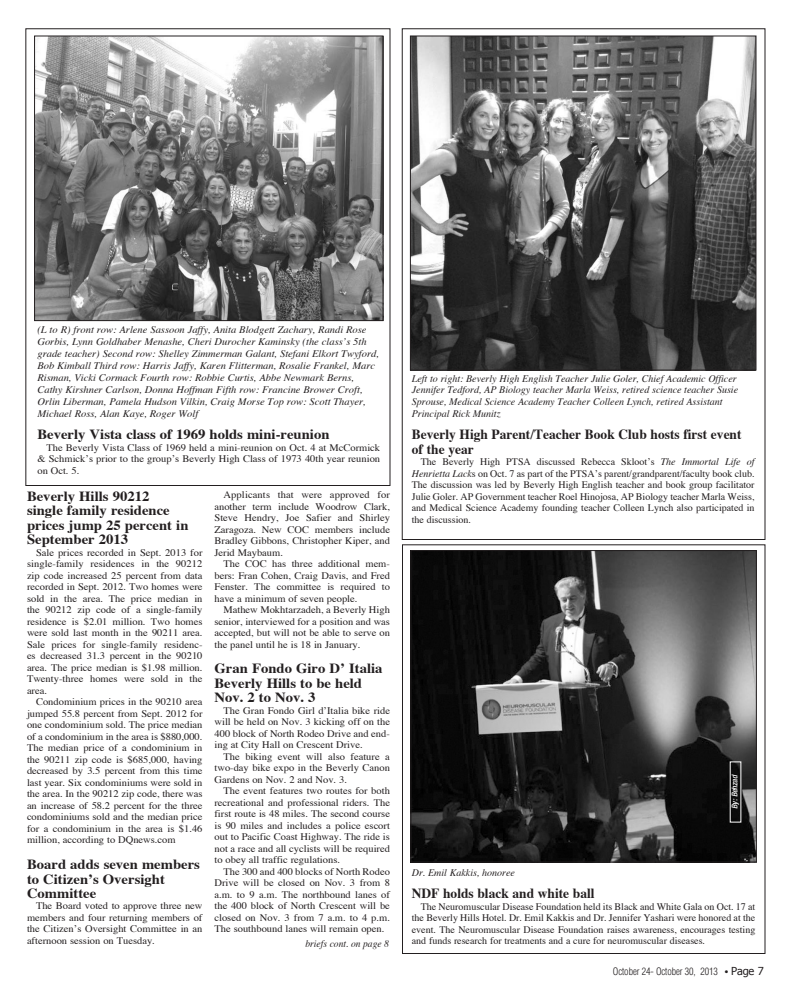
<style>
.page{position:relative;width:792px;height:1008px;background:#fff}
.page>*{position:absolute;margin:0;border:0;box-sizing:border-box;transform-origin:0 0}
.t1{font:700 14px/14.4px "Times";color:#231f20;scale:1.05 1}
.t2{font:700 14px/14.4px "Times";color:#231f20;scale:.96 1}
.t3{font:10px/11.5px "Times";color:#231f20;text-align:justify;scale:1.05 1}
.t4{font:10px/11.5px "Times";color:#231f20;text-align:justify}
.t5{font:italic 10px/12px "Times";color:#231f20;scale:1.05 1}
.t6{font:italic 10px/11.7px "Times";color:#231f20}
.t7{font:300 condensed 10px "Helvetica";letter-spacing:-.01em;color:#231f20}
.t8{font:italic 10px "Times";color:#231f20;scale:.95 1}
.t9{font:italic 500 condensed 8px "Helvetica Neue";color:#fff}
.s1{font-style:italic}
.s2{font-family:"Times";font-weight:400;font-stretch:normal}
.s3{font-family:"Tahoma";font-weight:400;font-stretch:normal;font-size:11px}
</style>
<div class="page">
<img style="left:412px;top:38px;width:342px;height:331px">
<div style="left:410px;top:36px;width:346px;height:335px;border:1px solid #231f20"></div>
<img style="left:36px;top:38px;width:346px;height:281px">
<div style="left:34px;top:36px;width:350px;height:285px;border:1px solid #231f20"></div>
<div style="left:402px;top:544px;width:364px;height:410px;border:1px solid #231f20"></div>
<img style="left:412px;top:552px;width:343px;height:309px">
<div style="left:410px;top:550px;width:347px;height:313px;border:1px solid #231f20"></div>
<p class="t5" style="left:37px;top:324px;width:327px">(L to R) front row: Arlene Sassoon Jaffy, Anita Blodgett Zachary, Randi Rose Gorbis, Lynn Goldhaber Menashe, Cheri Durocher Kaminsky (the class’s 5th grade teacher) Second row: Shelley Zimmerman Galant, Stefani Elkort Twyford, Bob Kimball Third row: Harris Jaffy, Karen Flitterman, Rosalie Frankel, Marc Risman, Vicki Cormack Fourth row: Robbie Curtis, Abbe Newmark Berns, Cathy Kirshner Carlson, Donna Hoffman Fifth row: Francine Brower Croft, Orlin Liberman, Pamela Hudson Vilkin, Craig Morse Top row: Scott Thayer, Michael Ross, Alan Kaye, Roger Wolf</p>
<h1 class="t1" style="left:37px;top:428px;width:280px">Beverly Vista class of 1969 holds mini-reunion</h1>
<p class="t3" style="left:37px;top:442px;width:328px;text-indent:9px">The Beverly Vista Class of 1969 held a mini-reunion on Oct. 4 at McCormick &amp; Schmick’s prior to the group’s Beverly High Class of 1973 40th year reunion on Oct. 5.</p>
<h1 class="t1" style="left:27px;top:490px;width:155px">Beverly Hills 90212 single family residence prices jump 25 percent in<br>September 2013</h1>
<p class="t3" style="left:27px;top:547px;width:169px;text-indent:9px">Sale prices recorded in Sept. 2013 for single-family residences in the 90212 zip code increased 25 percent from data recorded in Sept. 2012. Two homes were sold in the area. The price median in the 90212 zip code of a single-family residence is $2.01 million. Two homes were sold last month in the 90211 area.<br>Sale prices for single-family residenc&shy;es decreased 31.3 percent in the 90210 area. The price median is $1.98 million.<br>Twenty-three homes were sold in the area.</p>
<p class="t3" style="left:27px;top:697px;width:169px;text-indent:9px">Condominium prices in the 90210 area jumped 55.8 percent from Sept. 2012 for one condominium sold. The price median of a condominium in the area is $880,000.<br>The median price of a condominium in the 90211 zip code is $685,000, having decreased by 3.5 percent from this time last year. Six condominiums were sold in the area. In the 90212 zip code, there was an increase of 58.2 percent for the three condominiums sold and the median price for a condominium in the area is $1.46 million, according to DQnews.com</p>
<h1 class="t1" style="left:27px;top:858px;width:166px">Board adds seven members to Citizen’s Oversight<br>Committee</h1>
<p class="t3" style="left:27px;top:901px;width:169px;text-indent:9px">The Board voted to approve three new members and four returning members of the Citizen’s Oversight Committee in an afternoon session on Tuesday.</p>
<p class="t3" style="left:214px;top:489px;width:169px;text-indent:9px">Applicants that were approved for another term include Woodrow Clark, Steve Hendry, Joe Safier and Shirley Zaragoza. New COC members include Bradley Gibbons, Christopher Kiper, and Jerid Maybaum.</p>
<p class="t3" style="left:214px;top:558px;width:169px;text-indent:9px">The COC has three additional mem&shy;bers: Fran Cohen, Craig Davis, and Fred Fenster. The committee is required to have a minimum of seven people.</p>
<p class="t3" style="left:214px;top:604px;width:169px;text-indent:9px">Mathew Mokhtarzadeh, a Beverly High senior, interviewed for a position and was accepted, but will not be able to serve on the panel until he is 18 in January.</p>
<h1 class="t1" style="left:214px;top:662px;width:162px">Gran Fondo Giro D’ Italia<br>Beverly Hills to be held<br>Nov. 2 to Nov. 3</h1>
<p class="t3" style="left:215px;top:705px;width:169px;text-indent:9px">The Gran Fondo Girl d’Italia bike ride will be held on Nov. 3 kicking off on the 400 block of North Rodeo Drive and end&shy;ing at City Hall on Crescent Drive.</p>
<p class="t3" style="left:215px;top:751px;width:169px;text-indent:9px">The biking event will also feature a two-day bike expo in the Beverly Canon Gardens on Nov. 2 and Nov. 3.</p>
<p class="t3" style="left:215px;top:786px;width:169px;text-indent:9px">The event features two routes for both recreational and professional riders. The first route is 48 miles. The second course is 90 miles and includes a police escort out to Pacific Coast Highway. The ride is not a race and all cyclists will be required to obey all traffic regulations.</p>
<p class="t3" style="left:215px;top:866px;width:169px;text-indent:9px">The 300 and 400 blocks of North Rodeo Drive will be closed on Nov. 3 from 8 a.m. to 9 a.m. The northbound lanes of the 400 block of North Crescent will be closed on Nov. 3 from 7 a.m. to 4 p.m.<br>The southbound lanes will remain open.</p>
<p class="t8" style="left:305px;top:937px;width:89px">briefs cont. on page 8</p>
<p class="t6" style="left:412px;top:373px;width:328px">Left to right: Beverly High English Teacher Julie Goler, Chief Academic Officer Jennifer Tedford, AP Biology teacher Marla Weiss, retired science teacher Susie Sprouse, Medical Science Academy Teacher Colleen Lynch, retired Assistant Principal Rick Munitz</p>
<h1 class="t2" style="left:412px;top:428px;width:345px">Beverly High Parent/Teacher Book Club hosts first event of the year</h1>
<p class="t4" style="left:412px;top:457px;width:344px;text-indent:9px">The Beverly High PTSA discussed Rebecca Skloot’s <span class="s1">The Immortal Life of Henrietta Lack</span>s on Oct. 7 as part of the PTSA’s parent/grandparent/faculty book club.<br>The discussion was led by Beverly High English teacher and book group facilitator Julie Goler. AP Government teacher Roel Hinojosa, AP Biology teacher Marla Weiss, and Medical Science Academy founding teacher Colleen Lynch also participated in the discussion.</p>
<p class="t9" style="left:730px;top:809px;width:37px;rotate:-90deg">By:Behzad</p>
<p class="t6" style="left:412px;top:867px;width:105px">Dr. Emil Kakkis, honoree</p>
<h1 class="t2" style="left:412px;top:887px;width:192px">NDF holds black and white ball</h1>
<p class="t4" style="left:412px;top:901px;width:345px;text-indent:9px">The Neuromuscular Disease Foundation held its Black and White Gala on Oct. 17 at the Beverly Hills Hotel. Dr. Emil Kakkis and Dr. Jennifer Yashari were honored at the event. The Neuromuscular Disease Foundation raises awareness, encourages testing and funds research for treatments and a cure for neuromuscular diseases.</p>
<p class="t7" style="left:613px;top:965px;width:153px">October 24- October 30, 2013 <span class="s2">•</span> <span class="s3">Page 7</span></p>
</div>
